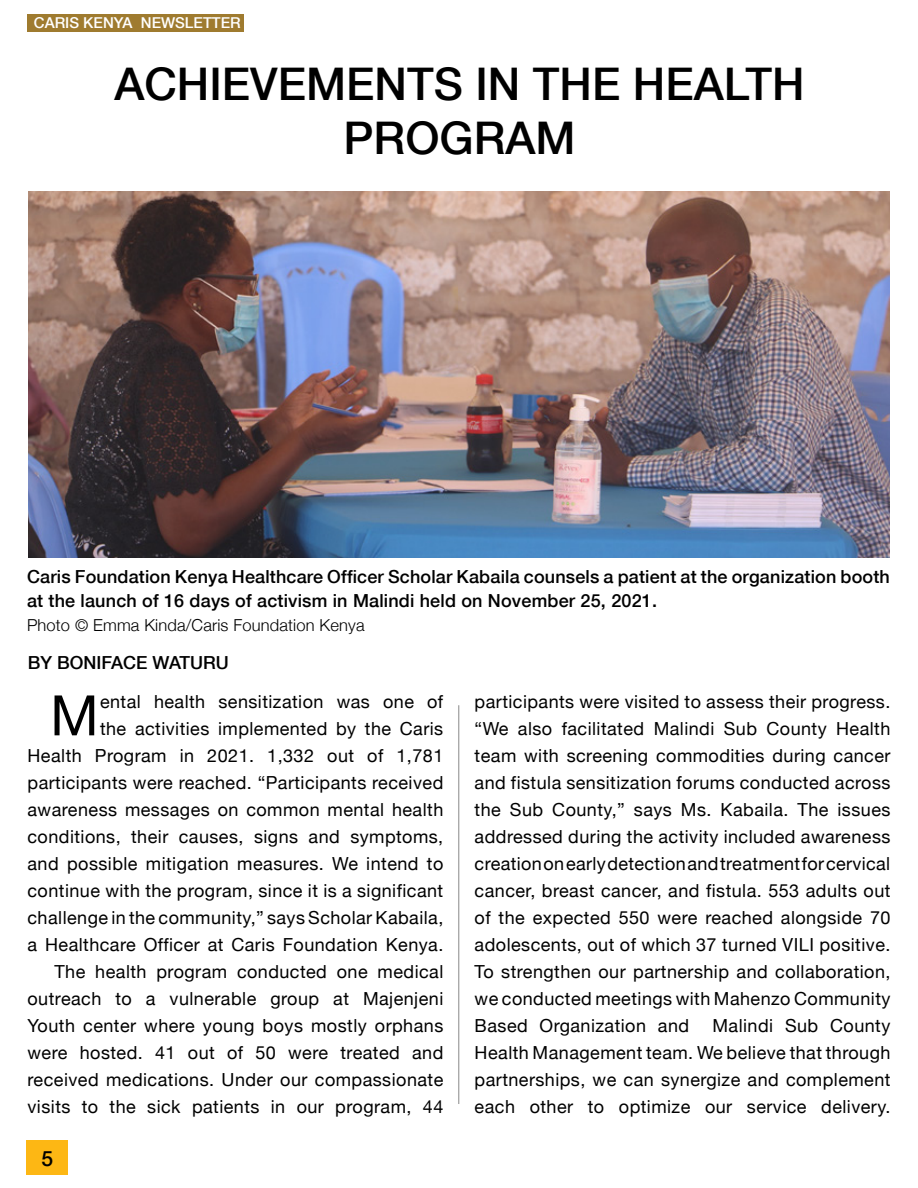
<style>
.page{position:relative;width:918px;height:1188px;background:#fff}
.page>*{position:absolute;margin:0;border:0;box-sizing:border-box;transform-origin:0 0}
.t1{font:55.8px "Helvetica Neue";color:#000}
.t2{font:500 45px/54px "Helvetica Neue";color:#000;text-align:center}
.t3{font:500 21px "Helvetica Neue";color:#000}
.t4{font:18px/27px "Helvetica Neue";letter-spacing:.025em;color:#000;text-align:justify}
.t5{font:500 18px/24px "Helvetica Neue";letter-spacing:.01em;color:#000}
.t6{font:300 16.5px "Helvetica Neue";letter-spacing:.01em;color:#000}
.t7{font:500 15px "Helvetica Neue";color:#fff}
</style>
<div class="page">
<div style="left:27px;top:15px;width:216px;height:17px;background:#9f7b2f"></div>
<div style="left:27px;top:1140px;width:41px;height:34px;background:#fdb714"></div>
<img style="left:28px;top:191px;width:862px;height:366px">
<hr style="left:459px;top:705px;width:1px;height:399px;background:#898989">
<p class="t7" style="left:34px;top:13px;width:208px">CARIS KENYA NEWSLETTER</p>
<h2 class="t2" style="left:114px;top:57px;width:692px">ACHIEVEMENTS IN THE HEALTH<br>PROGRAM</h2>
<p class="t5" style="left:27px;top:564px;width:864px">Caris Foundation Kenya Healthcare Officer Scholar Kabaila counsels a patient at the organization booth at the launch of 16 days of activism in Malindi held on November 25, 2021.</p>
<p class="t6" style="left:27px;top:615px;width:339px">Photo © Emma Kinda/Caris Foundation Kenya</p>
<p class="t5" style="left:28px;top:650px;width:202px">BY BONIFACE WATURU</p>
<p class="t4" style="left:28px;top:688px;width:417px;text-align:right">ental health sensitization was one of<br>the activities implemented by the Caris<br>Health Program in 2021. 1,332 out of 1,781 participants were reached. “Participants received awareness messages on common mental health conditions, their causes, signs and symptoms, and possible mitigation measures. We intend to continue with the program, since it is a significant challenge in the community,” says Scholar Kabaila, a Healthcare Officer at Caris Foundation Kenya.<br>The health program conducted one medical outreach to a vulnerable group at Majenjeni Youth center where young boys mostly orphans were hosted. 41 out of 50 were treated and received medications. Under our compassionate visits to the sick patients in our program, 44</p>
<p class="t4" style="left:475px;top:688px;width:417px">participants were visited to assess their progress. “We also facilitated Malindi Sub County Health team with screening commodities during cancer and fistula sensitization forums conducted across the Sub County,” says Ms. Kabaila. The issues addressed during the activity included awareness creation on early detection and treatment for cervical cancer, breast cancer, and fistula. 553 adults out of the expected 550 were reached alongside 70 adolescents, out of which 37 turned VILI positive.<br>To strengthen our partnership and collaboration, we conducted meetings with Mahenzo Community Based Organization and</p>
<h1 class="t1" style="left:50px;top:682px;width:50px">M</h1>
<p class="t4" style="left:475px;top:1012px;width:417px;text-indent:238px">Malindi Sub County Health Management team. We believe that through partnerships, we can synergize and complement each other to optimize our service delivery.</p>
<p class="t3" style="left:42px;top:1146px;width:13px">5</p>
</div>
